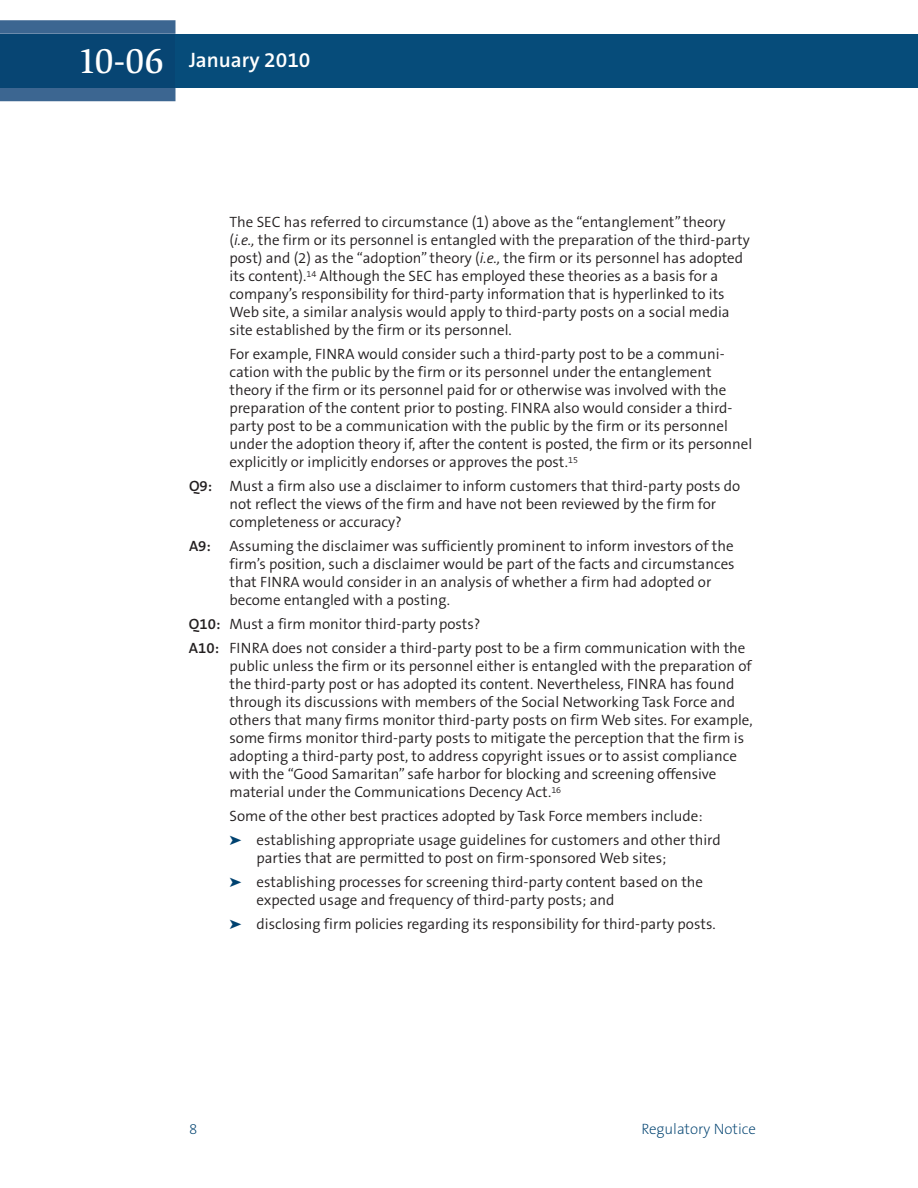
<style>
.page{position:relative;width:918px;height:1188px;background:#fff}
.page>*{position:absolute;margin:0;border:0;box-sizing:border-box;transform-origin:0 0}
.t1{font:500 36px "Slimbach LT";color:#fff}
.t2{font:600 21px "The Sans B6";color:#fff}
.t3{font:300 15px/18px "The Sans B4";color:#231f20}
.t4{font:200 15px "The Sans B2";color:#004270}
.s1{font-style:italic}
.s2{font-family:"The Sans B6";font-weight:600}
.s3{color:#004270}
</style>
<div class="page">
<div style="left:176px;top:34px;width:742px;height:54px;background:#064c7a"></div>
<svg style="left:0;top:20px;width:176px;height:81px"></svg>
<div style="left:0;top:34px;width:176px;height:54px;background:#074573"></div>
<h1 class="t1" style="left:78px;top:47px;width:88px">10-06</h1>
<h2 class="t2" style="left:189px;top:49px;width:123px">January 2010</h2>
<p class="t3" style="left:229px;top:214px;width:522px">The SEC has referred to circumstance (1) above as the “entanglement” theory (<span class="s1">i.e.,</span> the firm or its personnel is entangled with the preparation of the third-party post) and (2) as the “adoption” theory (<span class="s1">i.e.,</span> the firm or its personnel has adopted its content).<sup>14</sup> Although the SEC has employed these theories as a basis for a company’s responsibility for third-party information that is hyperlinked to its Web site, a similar analysis would apply to third-party posts on a social media site established by the firm or its personnel.</p>
<p class="t3" style="left:229px;top:346px;width:524px">For example, FINRA would consider such a third-party post to be a communi&shy;cation with the public by the firm or its personnel under the entanglement theory if the firm or its personnel paid for or otherwise was involved with the preparation of the content prior to posting. FINRA also would consider a third&shy;party post to be a communication with the public by the firm or its personnel under the adoption theory if, after the content is posted, the firm or its personnel explicitly or implicitly endorses or approves the post.<sup>15</sup></p>
<p class="t3" style="left:230px;top:478px;width:512px;text-indent:-41px"><span class="s2">Q9:</span> Must a firm also use a disclaimer to inform customers that third-party posts do not reflect the views of the firm and have not been reviewed by the firm for completeness or accuracy?</p>
<p class="t3" style="left:229px;top:538px;width:507px;text-indent:-40px"><span class="s2">A9:</span> Assuming the disclaimer was sufficiently prominent to inform investors of the firm’s position, such a disclaimer would be part of the facts and circumstances that FINRA would consider in an analysis of whether a firm had adopted or become entangled with a posting.</p>
<p class="t3" style="left:189px;top:613px;width:558px;line-height:24px"><span class="s2">Q10:</span> Must a firm monitor third-party posts?<br><span class="s2">A10:</span> FINRA does not consider a third-party post to be a firm communication with the</p>
<p class="t3" style="left:229px;top:658px;width:525px">public unless the firm or its personnel either is entangled with the preparation of the third-party post or has adopted its content. Nevertheless, FINRA has found through its discussions with members of the Social Networking Task Force and others that many firms monitor third-party posts on firm Web sites. For example, some firms monitor third-party posts to mitigate the perception that the firm is adopting a third-party post, to address copyright issues or to assist compliance with the “Good Samaritan” safe harbor for blocking and screening offensive material under the Communications Decency Act.<sup>16</sup></p>
<p class="t3" style="left:230px;top:805px;width:493px;line-height:24px">Some of the other best practices adopted by Task Force members include:<br><span class="s3">➤</span> establishing appropriate usage guidelines for customers and other third</p>
<p class="t3" style="left:230px;top:847px;width:475px;line-height:24px;text-indent:27px">parties that are permitted to post on firm-sponsored Web sites;<br><span class="s3">➤</span> establishing processes for screening third-party content based on the</p>
<p class="t3" style="left:230px;top:889px;width:488px;line-height:24px;text-indent:27px">expected usage and frequency of third-party posts; and<br><span class="s3">➤</span> disclosing firm policies regarding its responsibility for third-party posts.</p>
<p class="t4" style="left:189px;top:1121px;width:10px">8</p>
<p class="t4" style="left:641px;top:1121px;width:116px">Regulatory Notice</p>
</div>
